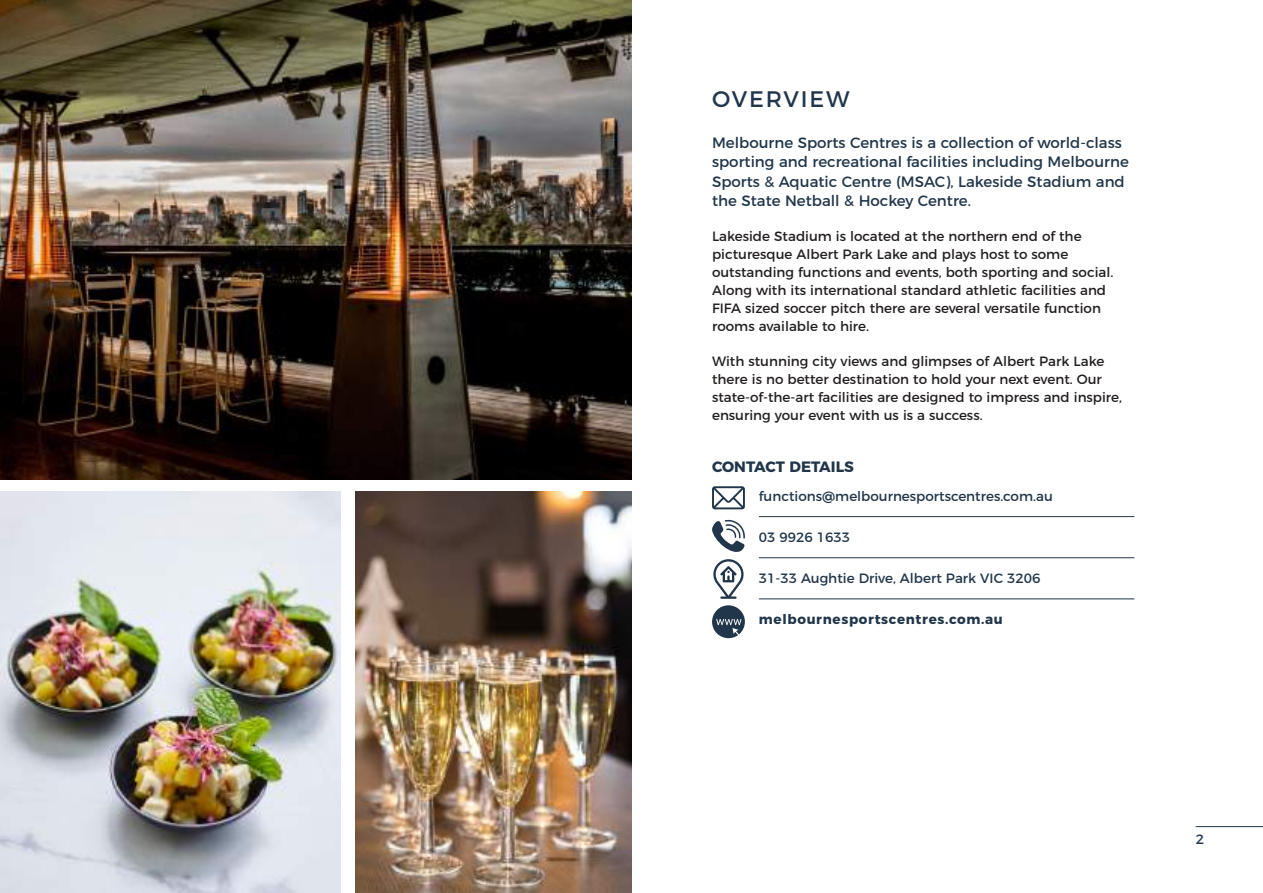
<style>
.page{position:relative;width:1263px;height:893px;background:#fff}
.page>*{position:absolute;margin:0;border:0;box-sizing:border-box;transform-origin:0 0}
.t1{font:22.5px "Montserrat";letter-spacing:.08em;color:#21364a}
.t2{font:15px/19.5px "Montserrat";color:#21364a}
.t3{font:700 15px "Montserrat";color:#21364a}
.t4{font:13.5px/18px "Montserrat";color:#241f1f}
.t5{font:13.5px "Montserrat";color:#21364a}
.t6{font:700 13.5px "Montserrat";letter-spacing:.05em;color:#21364a}
</style>
<div class="page">
<hr style="left:1196px;top:826px;width:67px;height:1px;background:#21364a">
<img style="left:0;top:491px;width:340px;height:402px">
<img style="left:355px;top:491px;width:276px;height:402px">
<hr style="left:759px;top:516px;width:375px;height:1px;background:#21364a">
<hr style="left:759px;top:557px;width:375px;height:1px;background:#21364a">
<hr style="left:759px;top:598px;width:375px;height:1px;background:#21364a">
<svg style="left:712px;top:486px;width:33px;height:23px"></svg>
<svg style="left:712px;top:605px;width:33px;height:33px"></svg>
<svg style="left:712px;top:519px;width:33px;height:80px"></svg>
<img style="left:0;top:0;width:631px;height:479px">
<h1 class="t1" style="left:712px;top:81px;width:139px">OVERVIEW</h1>
<p class="t2" style="left:712px;top:131px;width:418px">Melbourne Sports Centres is a collection of world-class sporting and recreational facilities including Melbourne Sports &amp; Aquatic Centre (MSAC), Lakeside Stadium and the State Netball &amp; Hockey Centre.</p>
<p class="t4" style="left:712px;top:226px;width:403px">Lakeside Stadium is located at the northern end of the picturesque Albert Park Lake and plays host to some outstanding functions and events, both sporting and social.<br>Along with its international standard athletic facilities and FIFA sized soccer pitch there are several versatile function rooms available to hire.</p>
<p class="t4" style="left:712px;top:351px;width:412px">With stunning city views and glimpses of Albert Park Lake there is no better destination to hold your next event. Our state-of-the-art facilities are designed to impress and inspire, ensuring your event with us is a success.</p>
<p class="t3" style="left:712px;top:454px;width:143px">CONTACT DETAILS</p>
<p class="t5" style="left:759px;top:485px;width:295px">functions@melbournesportscentres.com.au</p>
<p class="t5" style="left:759px;top:526px;width:93px">03 9926 1633</p>
<p class="t5" style="left:759px;top:568px;width:283px">31-33 Aughtie Drive, Albert Park VIC 3206</p>
<p class="t6" style="left:759px;top:608px;width:245px">melbournesportscentres.com.au</p>
<p class="t5" style="left:1196px;top:828px;width:10px">2</p>
</div>
